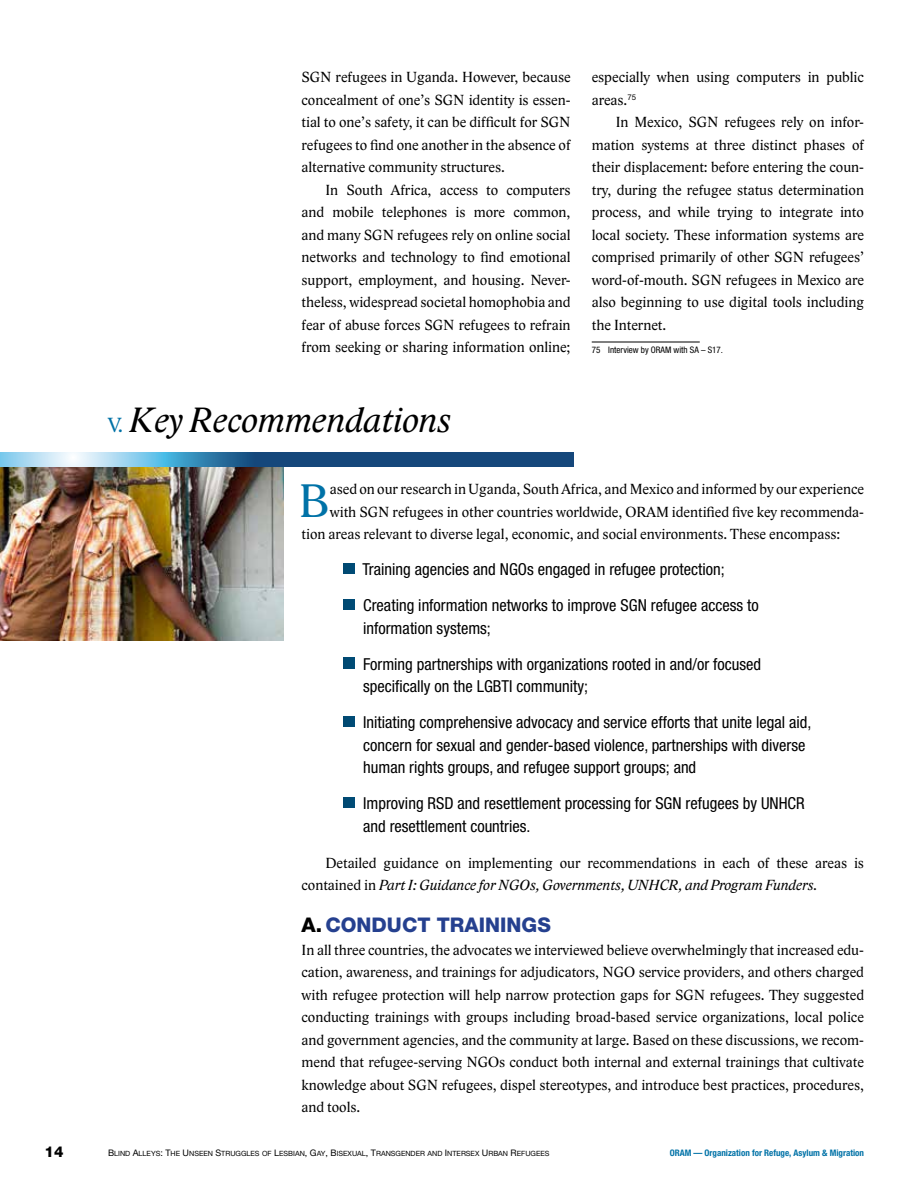
<style>
.page{position:relative;width:918px;height:1188px;background:#fff}
.page>*{position:absolute;margin:0;border:0;box-sizing:border-box;transform-origin:0 0}
.t1{font:48.15px "Lido STF";color:#0072a7}
.t2{font:italic 36px "Lido STF";color:#000}
.t3{font:800 20.25px "Helvetica Neue";color:#25408f}
.t4{font:condensed 16.5px/22.5px "Helvetica Neue";color:#000}
.t5{font:15px/22.5px "Lido STF";color:#000;text-align:justify}
.t6{font:800 15px "Helvetica Neue";color:#000}
.t7{font:700 condensed 9px "Helvetica Neue";color:#0072a7}
.t8{font:condensed 9px "Helvetica Neue";color:#000}
.t9{font:7.2px "Helvetica Neue Roman SC800";color:#000}
.s1{font-style:normal;font-size:21px;color:#0072a7}
.s2{color:#fff}
.s3{font-style:italic}
.s4{color:#000}
.s5{font-size:9px}
</style>
<div class="page">
<hr style="left:592px;top:342px;width:108px;height:1px;background:#000">
<img style="left:0;top:467px;width:284px;height:173px">
<svg style="left:0;top:452px;width:574px;height:15px;background:#457aa5"></svg>
<p class="t5" style="left:302px;top:66px;width:271px">SGN refugees in Uganda. However, because concealment of one’s SGN identity is essen&shy;tial to one’s safety, it can be difficult for SGN refugees to find one another in the absence of alternative community structures.</p>
<p class="t5" style="left:302px;top:179px;width:271px;text-indent:24px">In South Africa, access to computers and mobile telephones is more common, and many SGN refugees rely on online social networks and technology to find emotional support, employment, and housing. Never&shy;theless, widespread societal homophobia and fear of abuse forces SGN refugees to refrain from seeking or sharing information online;</p>
<h2 class="t2" style="left:108px;top:399px;width:345px"><span class="s1">V.</span> Key Recommendations</h2>
<p class="t5" style="left:592px;top:66px;width:274px">especially when using computers in public areas.<sup>75</sup></p>
<p class="t5" style="left:592px;top:111px;width:274px;text-indent:24px">In Mexico, SGN refugees rely on infor&shy;mation systems at three distinct phases of their displacement: before entering the coun&shy;try, during the refugee status determination process, and while trying to integrate into local society. These information systems are comprised primarily of other SGN refugees’ word-of-mouth. SGN refugees in Mexico are also beginning to use digital tools including the Internet.</p>
<p class="t8" style="left:592px;top:344px;width:133px">75 Interview by ORAM with SA – S17.</p>
<h1 class="t1" style="left:299px;top:472px;width:33px">B</h1>
<p class="t5" style="left:330px;top:478px;width:536px">ased on our research in Uganda, South Africa, and Mexico and informed by our experience</p>
<p class="t5" style="left:330px;top:501px;width:536px">with SGN refugees in other countries worldwide, ORAM identified five key recommenda-</p>
<p class="t5" style="left:301px;top:523px;width:540px">tion areas relevant to diverse legal, economic, and social environments. These encompass:</p>
<p class="t4" style="left:343px;top:558px;width:383px"><span class="s2">■</span> Training agencies and NGOs engaged in refugee protection;</p>
<p class="t4" style="left:363px;top:594px;width:397px;text-indent:-20px"><span class="s2">■</span> Creating information networks to improve SGN refugee access to information systems;</p>
<p class="t4" style="left:363px;top:653px;width:400px;text-indent:-20px"><span class="s2">■</span> Forming partnerships with organizations rooted in and/or focused specifically on the LGBTI community;</p>
<p class="t4" style="left:363px;top:711px;width:450px;text-indent:-20px"><span class="s2">■</span> Initiating comprehensive advocacy and service efforts that unite legal aid, concern for sexual and gender-based violence, partnerships with diverse human rights groups, and refugee support groups; and</p>
<p class="t4" style="left:363px;top:792px;width:443px;text-indent:-20px"><span class="s2">■</span> Improving RSD and resettlement processing for SGN refugees by UNHCR and resettlement countries.</p>
<p class="t5" style="left:302px;top:852px;width:564px;text-indent:24px">Detailed guidance on implementing our recommendations in each of these areas is contained in <span class="s3">Part I: Guidance for NGOs, Governments, UNHCR, and Program Funders.</span></p>
<h3 class="t3" style="left:302px;top:913px;width:251px"><span class="s4">A.</span> CONDUCT TRAININGS</h3>
<p class="t5" style="left:302px;top:939px;width:564px">In all three countries, the advocates we interviewed believe overwhelmingly that increased edu&shy;cation, awareness, and trainings for adjudicators, NGO service providers, and others charged with refugee protection will help narrow protection gaps for SGN refugees. They suggested conducting trainings with groups including broad-based service organizations, local police and government agencies, and the community at large. Based on these discussions, we recom&shy;mend that refugee-serving NGOs conduct both internal and external trainings that cultivate knowledge about SGN refugees, dispel stereotypes, and introduce best practices, procedures, and tools.</p>
<p class="t6" style="left:45px;top:1143px;width:20px">14</p>
<p class="t9" style="left:108px;top:1149px;width:443px"><span class="s5">B</span>LIND <span class="s5">A</span>LLEYS<span class="s5">: T</span>HE <span class="s5">U</span>NSEEN <span class="s5">S</span>TRUGGLES OF <span class="s5">L</span>ESBIAN<span class="s5">, G</span>AY<span class="s5">, B</span>ISEXUAL<span class="s5">, T</span>RANSGENDER AND <span class="s5">I</span> NTERSEX <span class="s5">U</span>RBAN <span class="s5">R</span>EFUGEES</p>
<p class="t7" style="left:670px;top:1147px;width:196px">ORAM — Organization for Refuge, Asylum &amp; Migration</p>
</div>
